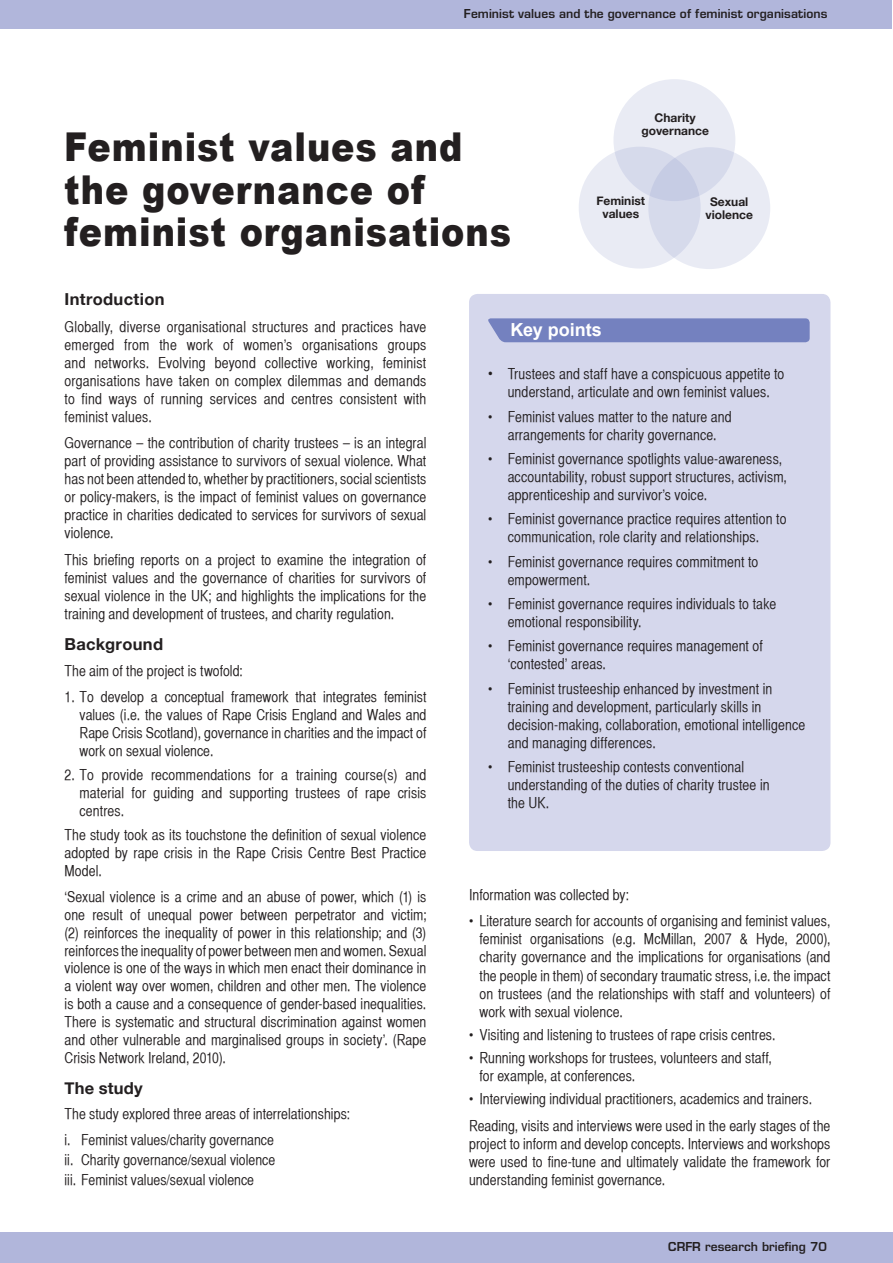
<style>
.page{position:relative;width:893px;height:1263px;background:#fff}
.page>*{position:absolute;margin:0;border:0;box-sizing:border-box;transform-origin:0 0}
.t1{font:900 39.75px/42px "Arial";letter-spacing:.025em;color:#231f20;scale:.88 1}
.t2{font:700 18px "Arial";color:#fff}
.t3{font:700 16.5px "Helvetica Neue";letter-spacing:.02em;color:#231f20}
.t4{font:15px/18px "Helvetica CY Plain";letter-spacing:.005em;color:#231f20}
.t5{font:600 12px "Eurostile LT";letter-spacing:.005em;color:#231f20}
.t6{font:700 12px/13.2px "Helvetica Neue";color:#231f20;text-align:center}
.s1{font-size:16.35px}
</style>
<div class="page">
<div style="left:469px;top:294px;width:361px;height:557px;background:#d5d7ec;border-radius:9px"></div>
<div style="left:0;top:1232px;width:893px;height:30px;background:#b1b6db"></div>
<div style="left:0;top:0;width:891px;height:29px;background:#b1b6db"></div>
<div style="left:488px;top:318px;width:322px;height:24px;background:#7481bf"></div>
<div style="left:613px;top:79px;width:122px;height:122px;background:#e9ebf4;border-radius:50%"></div>
<div style="left:579px;top:147px;width:122px;height:122px;background:linear-gradient(to bottom,#dcdfee,#eef0f6);border-radius:50%"></div>
<svg style="left:648px;top:147px;width:122px;height:122px;background:#dee1ef"></svg>
<p class="t5" style="left:464px;top:6px;width:365px">Feminist values and the governance of feminist organisations</p>
<h1 class="t1" style="left:64px;top:127px;width:510px">Feminist values and the governance of feminist organisations</h1>
<p class="t6" style="left:641px;top:110px;width:69px">Charity governance</p>
<p class="t6" style="left:596px;top:193px;width:50px">Feminist values</p>
<p class="t6" style="left:705px;top:194px;width:49px">Sexual violence</p>
<p class="t3" style="left:65px;top:285px;width:101px">Introduction</p>
<p class="t4" style="left:65px;top:318px;width:363px;text-align:justify">Globally, diverse organisational structures and practices have emerged from the work of women’s organisations groups and networks. Evolving beyond collective working, feminist organisations have taken on complex dilemmas and demands to find ways of running services and centres consistent with feminist values.</p>
<p class="t4" style="left:65px;top:434px;width:363px;text-align:justify">Governance – the contribution of charity trustees – is an integral part of providing assistance to survivors of sexual violence. What has not been attended to, whether by practitioners, social scientists or policy-makers, is the impact of feminist values on governance practice in charities dedicated to services for survivors of sexual violence.</p>
<p class="t4" style="left:65px;top:550px;width:363px;text-align:justify">This briefing reports on a project to examine the integration of feminist values and the governance of charities for survivors of sexual violence in the UK; and highlights the implications for the training and development of trustees, and charity regulation.</p>
<p class="t3" style="left:65px;top:629px;width:100px">Background</p>
<p class="t4" style="left:65px;top:662px;width:180px">The aim of the project is twofold:</p>
<p class="t4" style="left:80px;top:688px;width:348px;text-align:justify;text-indent:-15px">1. To develop a conceptual framework that integrates feminist values (i.e. the values of Rape Crisis England and Wales and Rape Crisis Scotland), governance in charities and the impact of work on sexual violence.</p>
<p class="t4" style="left:80px;top:766px;width:348px;text-align:justify;text-indent:-15px">2. To provide recommendations for a training course(s) and material for guiding and supporting trustees of rape crisis centres.</p>
<p class="t4" style="left:65px;top:826px;width:363px;text-align:justify">The study took as its touchstone the definition of sexual violence adopted by rape crisis in the Rape Crisis Centre Best Practice Model.</p>
<p class="t4" style="left:65px;top:887px;width:363px;text-align:justify">‘Sexual violence is a crime and an abuse of power, which (1) is one result of unequal power between perpetrator and victim; (2) reinforces the inequality of power in this relationship; and (3) reinforces the inequality of power between men and women. Sexual violence is one of the ways in which men enact their dominance in a violent way over women, children and other men. The violence is both a cause and a consequence of gender-based inequalities.<br>There is systematic and structural discrimination against women and other vulnerable and marginalised groups in society’. (Rape Crisis Network Ireland, 2010).</p>
<p class="t3" style="left:65px;top:1073px;width:80px">The study</p>
<p class="t4" style="left:65px;top:1101px;width:287px;line-height:25.3px">The study explored three areas of interrelationships: i. Feminist values/charity governance</p>
<p class="t4" style="left:65px;top:1149px;width:212px;line-height:20.1px">ii. Charity governance/sexual violence iii. Feminist values/sexual violence</p>
<p class="t2" style="left:510px;top:318px;width:93px">Key points</p>
<p class="t4" style="left:488px;top:365px;width:298px;text-align:center"><span class="s1">•</span> Trustees and staff have a conspicuous appetite to understand, articulate and own feminist values.</p>
<p class="t4" style="left:488px;top:407px;width:245px;text-align:center">• Feminist values matter to the nature and arrangements for charity governance.</p>
<p class="t4" style="left:508px;top:450px;width:281px;text-indent:-20px">• Feminist governance spotlights value-awareness, accountability, robust support structures, activism, apprenticeship and survivor’s voice.</p>
<p class="t4" style="left:488px;top:510px;width:300px;text-align:center">• Feminist governance practice requires attention to communication, role clarity and relationships.</p>
<p class="t4" style="left:508px;top:552px;width:252px;text-indent:-20px">• Feminist governance requires commitment to empowerment.</p>
<p class="t4" style="left:508px;top:595px;width:270px;text-indent:-20px">• Feminist governance requires individuals to take emotional responsibility.</p>
<p class="t4" style="left:508px;top:637px;width:257px;text-indent:-20px">• Feminist governance requires management of ‘contested’ areas.</p>
<p class="t4" style="left:508px;top:679px;width:299px;text-indent:-20px">• Feminist trusteeship enhanced by investment in training and development, particularly skills in decision-making, collaboration, emotional intelligence and managing differences.</p>
<p class="t4" style="left:508px;top:758px;width:263px;text-indent:-20px">• Feminist trusteeship contests conventional understanding of the duties of charity trustee in the UK.</p>
<p class="t4" style="left:469px;top:886px;width:161px">Information was collected by:</p>
<p class="t4" style="left:480px;top:912px;width:352px;text-align:justify;text-indent:-11px">• Literature search for accounts of organising and feminist values, feminist organisations (e.g. McMillan, 2007 &amp; Hyde, 2000), charity governance and the implications for organisations (and the people in them) of secondary traumatic stress, i.e. the impact on trustees (and the relationships with staff and volunteers) of work with sexual violence.</p>
<p class="t4" style="left:469px;top:1025px;width:308px">• Visiting and listening to trustees of rape crisis centres.</p>
<p class="t4" style="left:480px;top:1049px;width:294px;text-indent:-11px">• Running workshops for trustees, volunteers and staff, for example, at conferences.</p>
<p class="t4" style="left:469px;top:1086px;width:363px;line-height:26.5px">• Interviewing individual practitioners, academics and trainers.<br>Reading, visits and interviews were used in the early stages of the</p>
<p class="t4" style="left:469px;top:1135px;width:363px;text-align:justify">project to inform and develop concepts. Interviews and workshops were used to fine-tune and ultimately validate the framework for understanding feminist governance.</p>
<p class="t5" style="left:668px;top:1239px;width:160px">CRFR research briefing 70</p>
</div>
